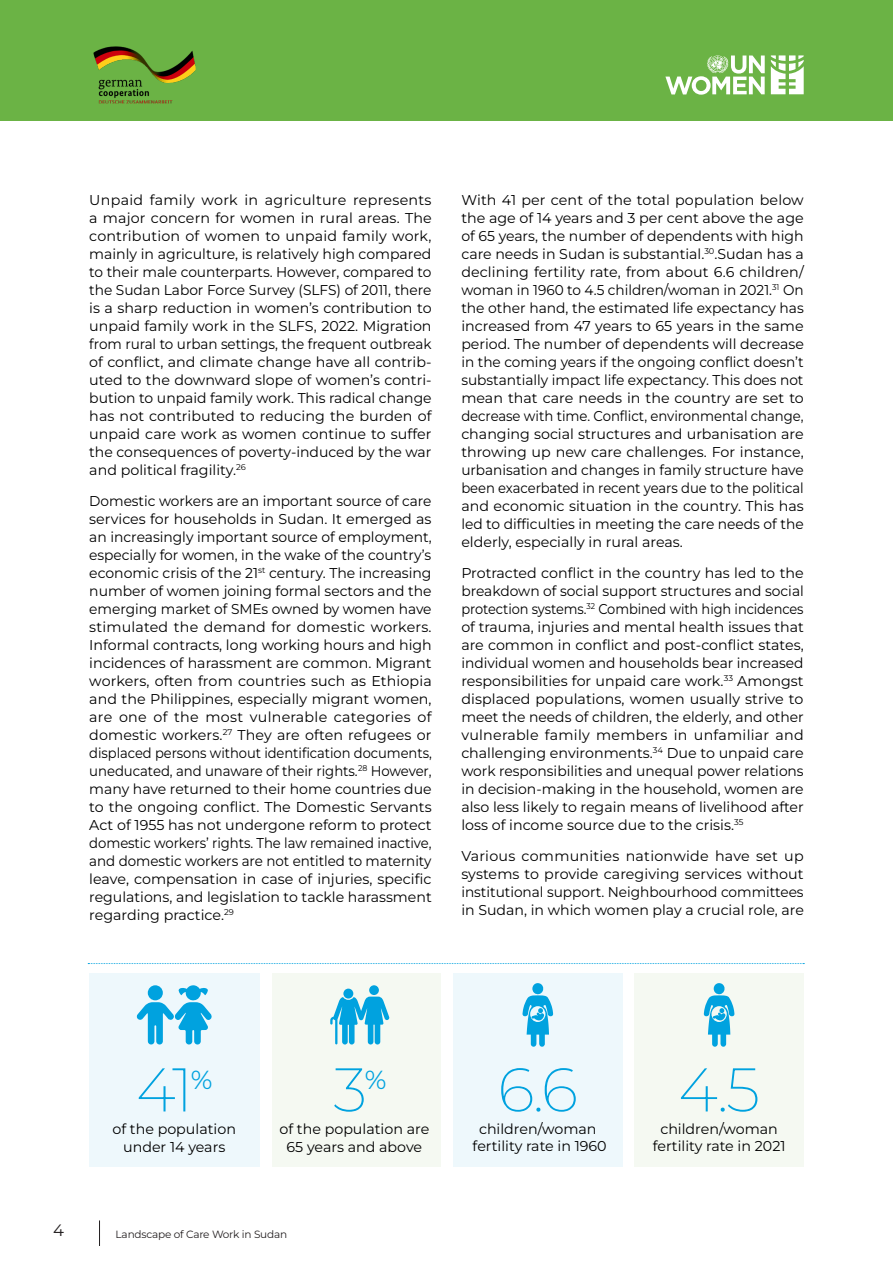
<style>
.page{position:relative;width:893px;height:1263px;background:#fff}
.page>*{position:absolute;margin:0;border:0;box-sizing:border-box;transform-origin:0 0}
.Normal1{font:200 61.65px "Montserrat";color:#00a2df}
.Normal1-2{font:26.1px "Montserrat";color:#00a2df}
.t1{font:16.5px "Montserrat";color:#231f20}
.Normal1-3{font:14.25px/18px "Montserrat";color:#000;text-align:justify}
.Normal1-4{font:14.25px/18px "Montserrat";color:#000;text-align:justify;scale:.96 1}
.t2{font:10.5px "Montserrat";letter-spacing:-.02em;color:#231f20}
</style>
<div class="page">
<div style="left:0;top:0;width:893px;height:121px;background:#6bb345"></div>
<svg style="left:99px;top:1220px;width:1px;height:26px"></svg>
<svg style="left:665px;top:55px;width:100px;height:40px"></svg>
<svg style="left:771px;top:55px;width:33px;height:39px"></svg>
<img style="left:93px;top:46px;width:103px;height:57px">
<div style="left:89px;top:973px;width:170px;height:193px;background:#eef8fc"></div>
<svg style="left:137px;top:985px;width:75px;height:60px"></svg>
<div style="left:148px;top:985px;width:15px;height:15px;background:#00a2df;border-radius:50%"></div>
<div style="left:272px;top:973px;width:168px;height:193px;background:#f5f9f2"></div>
<svg style="left:330px;top:996px;width:59px;height:48px"></svg>
<div style="left:343px;top:988px;width:10px;height:10px;background:#00a2df;border-radius:50%"></div>
<div style="left:369px;top:985px;width:10px;height:10px;background:#00a2df;border-radius:50%"></div>
<svg style="left:88px;top:963px;width:716px;height:1px"></svg>
<div style="left:453px;top:973px;width:169px;height:193px;background:#eef8fc"></div>
<svg style="left:522px;top:983px;width:31px;height:64px"></svg>
<div style="left:635px;top:973px;width:169px;height:193px;background:#f5f9f2"></div>
<svg style="left:704px;top:983px;width:30px;height:64px"></svg>
<p class="Normal1-3" style="left:89px;top:191px;width:344px">Unpaid family work in agriculture represents a major concern for women in rural areas. The contribution of women to unpaid family work, mainly in agriculture, is relatively high compared to their male counterparts. However, compared to the Sudan Labor Force Survey (SLFS) of 2011, there is a sharp reduction in women’s contribution to unpaid family work in the SLFS, 2022. Migration from rural to urban settings, the frequent outbreak of conflict, and climate change have all contrib&shy;uted to the downward slope of women’s contri&shy;bution to unpaid family work. This radical change has not contributed to reducing the burden of unpaid care work as women continue to suffer the consequences of poverty-induced by the war and political fragility.<sup>26</sup></p>
<p class="Normal1-4" style="left:89px;top:491px;width:358px">Domestic workers are an important source of care services for households in Sudan. It emerged as an increasingly important source of employment, especially for women, in the wake of the country’s economic crisis of the 21<sup>st</sup> century. The increasing number of women joining formal sectors and the emerging market of SMEs owned by women have stimulated the demand for domestic workers.<br>Informal contracts, long working hours and high incidences of harassment are common. Migrant workers, often from countries such as Ethiopia and the Philippines, especially migrant women, are one of the most vulnerable categories of domestic workers.<sup>27</sup> They are often refugees or displaced persons without identification documents, uneducated, and unaware of their rights.<sup>28</sup> However, many have returned to their home countries due to the ongoing conflict. The Domestic Servants Act of 1955 has not undergone reform to protect domestic workers’ rights. The law remained inactive, and domestic workers are not entitled to maternity leave, compensation in case of injuries, specific regulations, and legislation to tackle harassment regarding practice.<sup>29</sup></p>
<p class="Normal1-3" style="left:461px;top:191px;width:344px">With 41 per cent of the total population below the age of 14 years and 3 per cent above the age of 65 years, the number of dependents with high care needs in Sudan is substantial.<sup>30</sup>.Sudan has a declining fertility rate, from about 6.6 children/ woman in 1960 to 4.5 children/woman in 2021.<sup>31</sup> On the other hand, the estimated life expectancy has increased from 47 years to 65 years in the same period. The number of dependents will decrease in the coming years if the ongoing conflict doesn’t substantially impact life expectancy. This does not mean that care needs in the country are set to decrease with time. Conflict, environmental change, changing social structures and urbanisation are throwing up new care challenges. For instance, urbanisation and changes in family structure have been exacerbated in recent years due to the political and economic situation in the country. This has led to difficulties in meeting the care needs of the elderly, especially in rural areas.</p>
<p class="Normal1-3" style="left:461px;top:563px;width:344px">Protracted conflict in the country has led to the breakdown of social support structures and social protection systems.<sup>32</sup> Combined with high incidences of trauma, injuries and mental health issues that are common in conflict and post-conflict states, individual women and households bear increased responsibilities for unpaid care work.<sup>33</sup> Amongst displaced populations, women usually strive to meet the needs of children, the elderly, and other vulnerable family members in unfamiliar and challenging environments.<sup>34</sup> Due to unpaid care work responsibilities and unequal power relations in decision-making in the household, women are also less likely to regain means of livelihood after loss of income source due to the crisis.<sup>35</sup></p>
<p class="Normal1-3" style="left:461px;top:846px;width:344px">Various communities nationwide have set up systems to provide caregiving services without institutional support. Neighbourhood committees in Sudan, in which women play a crucial role, are</p>
<p class="Normal1" style="left:136px;top:1048px;width:59px">41</p>
<p class="Normal1-2" style="left:191px;top:1062px;width:23px">%</p>
<p class="Normal1" style="left:333px;top:1048px;width:36px">3</p>
<p class="Normal1-2" style="left:365px;top:1062px;width:23px">%</p>
<p class="Normal1" style="left:498px;top:1048px;width:82px">6.6</p>
<p class="Normal1" style="left:678px;top:1048px;width:83px">4.5</p>
<p class="Normal1-3" style="left:112px;top:1120px;width:125px;text-align:center">of the population under 14 years</p>
<p class="Normal1-3" style="left:279px;top:1120px;width:151px;text-align:center">of the population are<br>65 years and above</p>
<p class="Normal1-3" style="left:479px;top:1120px;width:119px">children/woman</p>
<p class="Normal1-3" style="left:473px;top:1136px;width:136px">fertility rate in 1960</p>
<p class="Normal1-3" style="left:660px;top:1120px;width:119px">children/woman</p>
<p class="Normal1-3" style="left:653px;top:1136px;width:134px">fertility rate in 2021</p>
<p class="t1" style="left:53px;top:1219px;width:12px">4</p>
<p class="t2" style="left:116px;top:1227px;width:173px">Landscape of Care Work in Sudan</p>
</div>
